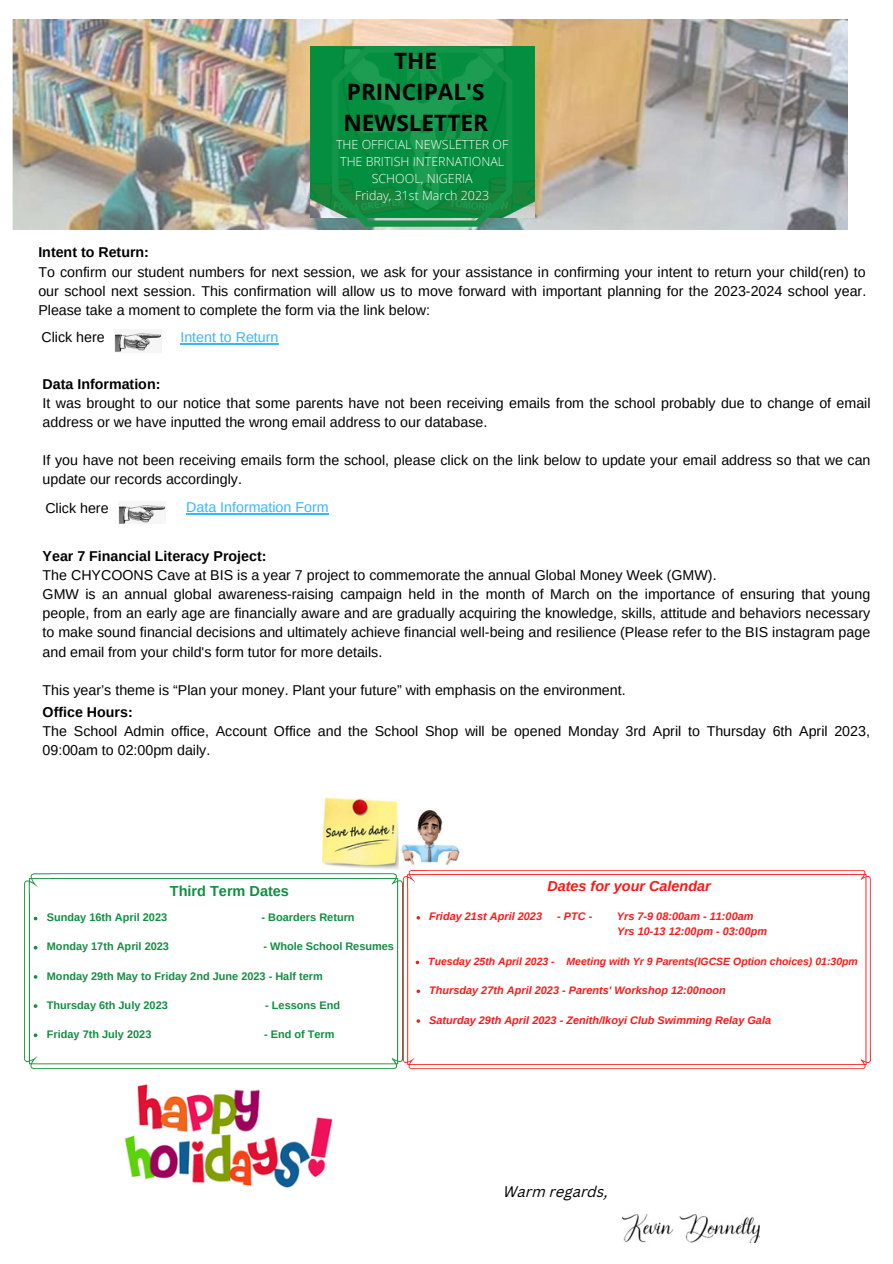
<style>
.page{position:relative;width:893px;height:1264px;background:#fff}
.page>*{position:absolute;margin:0;border:0;box-sizing:border-box;transform-origin:0 0}
.t1{font:700 22.65px/31.2px "Open Sans";color:#000;text-align:center}
.t2{font:italic 15px "Canva Sans";color:#000}
.t3{font:700 14.55px "Arimo";color:#108e41}
.t4{font:italic 700 14.4px "Arimo";color:#ff1616}
.t5{font:14.25px/19px "Arimo";color:#000}
.t6{font:700 14.25px "Arimo";color:#000}
.t7{font:14.25px "Arimo";color:#38b6ff}
.t8{font:300 12.45px/17.1px "Open Sans";color:#fff;text-align:center}
.t9{font:700 10.95px "Arimo";color:#108e41}
.t10{font:italic 700 10.95px "Arimo";color:#ff1616}
.t11{font:italic 700 10.5px "Arimo";color:#ff1616}
</style>
<div class="page">
<img style="left:12px;top:19px;width:835px;height:210px">
<img style="left:310px;top:46px;width:224px;height:171px">
<svg style="left:332px;top:46px;width:180px;height:181px"></svg>
<img style="left:118px;top:504px;width:47px;height:20px">
<svg style="left:24px;top:873px;width:379px;height:195px"></svg>
<svg style="left:403px;top:870px;width:467px;height:198px"></svg>
<img style="left:322px;top:798px;width:77px;height:71px">
<img style="left:401px;top:809px;width:59px;height:57px">
<img style="left:114px;top:332px;width:47px;height:20px">
<img style="left:623px;top:1214px;width:136px;height:28px">
<img style="left:124px;top:1084px;width:208px;height:104px">
<hr style="left:186px;top:513px;width:142px;height:1px;background:#38b6ff">
<svg style="left:34px;top:916px;width:3px;height:4px"></svg>
<svg style="left:34px;top:945px;width:3px;height:4px"></svg>
<svg style="left:34px;top:1033px;width:3px;height:4px"></svg>
<hr style="left:180px;top:343px;width:98px;height:1px;background:#38b6ff">
<svg style="left:416px;top:916px;width:4px;height:3px"></svg>
<svg style="left:415px;top:960px;width:4px;height:4px"></svg>
<svg style="left:416px;top:989px;width:4px;height:4px"></svg>
<svg style="left:416px;top:1019px;width:4px;height:3px"></svg>
<h1 class="t1" style="left:343px;top:44px;width:146px">THE<br>PRINCIPAL'S<br>NEWSLETTER</h1>
<p class="t8" style="left:336px;top:135px;width:174px">THE OFFICIAL NEWSLETTER OF<br>THE BRITISH INTERNATIONAL<br>SCHOOL, NIGERIA<br>Friday, 31st March 2023</p>
<p class="t6" style="left:38px;top:244px;width:112px">Intent to Return:</p>
<p class="t5" style="left:38px;top:262px;width:829px;text-align:justify">To confirm our student numbers for next session, we ask for your assistance in confirming your intent to return your child(ren) to our school next session. This confirmation will allow us to move forward with important planning for the 2023-2024 school year.<br>Please take a moment to complete the form via the link below:</p>
<p class="t5" style="left:41px;top:327px;width:65px">Click here</p>
<p class="t7" style="left:180px;top:329px;width:100px">Intent to Return</p>
<p class="t6" style="left:43px;top:376px;width:119px">Data Information:</p>
<p class="t5" style="left:43px;top:393px;width:829px">It was brought to our notice that some parents have not been receiving emails from the school probably due to change of email address or we have inputted the wrong email address to our database.</p>
<p class="t5" style="left:43px;top:451px;width:829px">If you have not been receiving emails form the school, please click on the link below to update your email address so that we can update our records accordingly.</p>
<p class="t5" style="left:45px;top:499px;width:65px">Click here</p>
<p class="t7" style="left:186px;top:499px;width:144px">Data Information Form</p>
<p class="t6" style="left:43px;top:548px;width:225px">Year 7 Financial Literacy Project:</p>
<p class="t5" style="left:43px;top:565px;width:829px">The CHYCOONS Cave at BIS is a year 7 project to commemorate the annual Global Money Week (GMW).<br>GMW is an annual global awareness-raising campaign held in the month of March on the importance of ensuring that young people, from an early age are financially aware and are gradually acquiring the knowledge, skills, attitude and behaviors necessary to make sound financial decisions and ultimately achieve financial well-being and resilience (Please refer to the BIS instagram page and email from your child's form tutor for more details.</p>
<p class="t5" style="left:43px;top:680px;width:584px">This year’s theme is “Plan your money. Plant your future” with emphasis on the environment.</p>
<p class="t6" style="left:43px;top:704px;width:92px">Office Hours:</p>
<p class="t5" style="left:43px;top:721px;width:828px">The School Admin office, Account Office and the School Shop will be opened Monday 3rd April to Thursday 6th April 2023,<br>09:00am to 02:00pm daily.</p>
<p class="t3" style="left:170px;top:882px;width:121px">Third Term Dates</p>
<p class="t9" style="left:47px;top:911px;width:122px">Sunday 16th April 2023</p>
<p class="t9" style="left:261px;top:911px;width:94px">- Boarders Return</p>
<p class="t9" style="left:47px;top:940px;width:124px">Monday 17th April 2023</p>
<p class="t9" style="left:263px;top:940px;width:132px">- Whole School Resumes</p>
<p class="t9" style="left:47px;top:969px;width:277px">Monday 29th May to Friday 2nd June 2023 - Half term</p>
<p class="t9" style="left:47px;top:998px;width:122px">Thursday 6th July 2023</p>
<p class="t9" style="left:265px;top:998px;width:76px">- Lessons End</p>
<p class="t9" style="left:47px;top:1028px;width:106px">Friday 7th July 2023</p>
<p class="t9" style="left:264px;top:1028px;width:72px">- End of Term</p>
<p class="t4" style="left:547px;top:877px;width:165px">Dates for your Calendar</p>
<p class="t10" style="left:429px;top:910px;width:114px">Friday 21st April 2023</p>
<p class="t10" style="left:557px;top:910px;width:37px">- PTC -</p>
<p class="t10" style="left:616px;top:910px;width:138px">Yrs 7-9 08:00am - 11:00am</p>
<p class="t11" style="left:428px;top:955px;width:431px">Tuesday 25th April 2023 - Meeting with Yr 9 Parents(IGCSE Option choices) 01:30pm</p>
<p class="t10" style="left:429px;top:984px;width:298px">Thursday 27th April 2023 - Parents' Workshop 12:00noon</p>
<p class="t10" style="left:429px;top:1013px;width:343px">Saturday 29th April 2023 - Zenith/Ikoyi Club Swimming Relay Gala</p>
<p class="t10" style="left:617px;top:925px;width:152px">Yrs 10-13 12:00pm - 03:00pm</p>
<p class="t2" style="left:503px;top:1185px;width:106px">Warm regards,</p>
</div>
